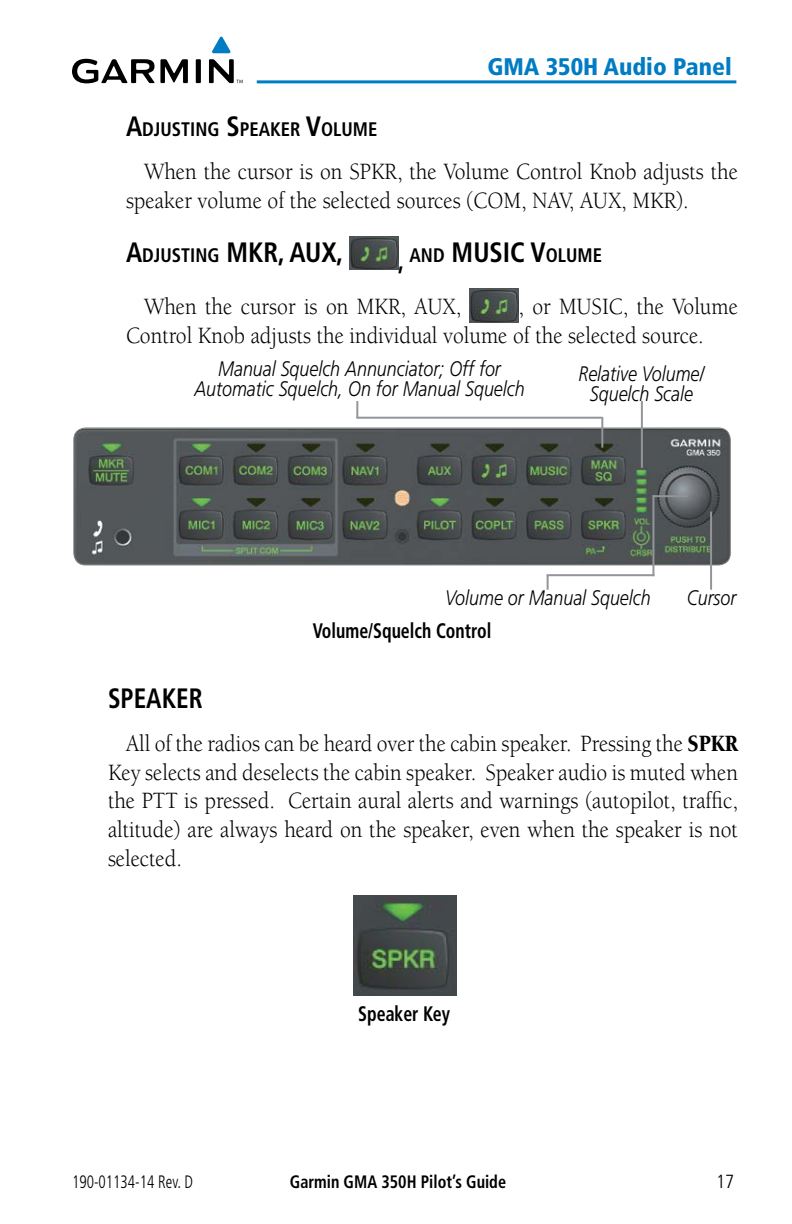
<style>
.page{position:relative;width:792px;height:1224px;background:#fff}
.page>*{position:absolute;margin:0;border:0;box-sizing:border-box;transform-origin:0 0}
.Heading_4{font:700 condensed 28px "Frutiger";color:#000;scale:.95 1}
.Heading_4-2{font:700 condensed 28px "Frutiger";color:#000;scale:.85 1}
.Heading_3{font:700 condensed 28px "Frutiger";color:#000;scale:.9 1}
.Text_3{font:24px/28.8px "Berkeley";color:#000;text-align:justify;scale:.9 1}
.Text_4{font:24px/28.8px "Berkeley";color:#000;scale:.9 1}
.t1{font:900 condensed 24px "Frutiger";color:#007cc3}
.t2{font:italic 300 21px/20px "Frutiger";color:#000;text-align:center;scale:.85 1}
.t3{font:700 condensed 21px "Frutiger";color:#000;scale:.85 1}
.Heading_4-3{font:700 condensed 19.6px "Frutiger";color:#000;scale:.95 1}
.t4{font:300 condensed 19px "Frutiger";color:#000}
.t5{font:700 condensed 18px "Frutiger";color:#000;scale:.9 1}
.t6{font:300 condensed 18px "Frutiger";color:#000;scale:.85 1}
.s1{font-size:28px}
.s2{font-size:19.6px}
.s3{font-weight:900}
</style>
<div class="page">
<img style="left:349px;top:236px;width:49px;height:34px">
<img style="left:470px;top:289px;width:48px;height:33px">
<img style="left:74px;top:428px;width:656px;height:137px">
<div style="left:74px;top:428px;width:657px;height:137px;border:1px solid #7f7f7c;border-radius:12px"></div>
<hr style="left:710px;top:512px;width:2px;height:78px;background:#939598">
<hr style="left:641px;top:401px;width:2px;height:67px;background:#939598">
<hr style="left:601px;top:417px;width:2px;height:31px;background:#939598">
<hr style="left:357px;top:417px;width:245px;height:2px;background:#939598">
<svg style="left:356px;top:401px;width:2px;height:17px"></svg>
<hr style="left:653px;top:495px;width:34px;height:2px;background:#939598">
<hr style="left:652px;top:495px;width:2px;height:81px;background:#939598">
<hr style="left:547px;top:574px;width:107px;height:2px;background:#939598">
<svg style="left:547px;top:576px;width:2px;height:14px"></svg>
<img style="left:354px;top:896px;width:102px;height:99px">
<hr style="left:257px;top:80px;width:479px;height:3px;background:#007dc3">
<svg style="left:72px;top:59px;width:171px;height:24px"></svg>
<svg style="left:212px;top:37px;width:19px;height:16px"></svg>
<p class="t1" style="left:488px;top:52px;width:246px">GMA 350H Audio Panel</p>
<p class="Heading_4-3" style="left:126px;top:118px;width:266px"><span class="s1">A</span>DJUSTING <span class="s1">S</span>PEAKER <span class="s1">V</span>OLUME</p>
<p class="Text_4" style="left:126px;top:158px;width:682px;text-indent:18px">When the cursor is on SPKR, the Volume Control Knob adjusts the speaker volume of the selected sources (COM, NAV, AUX, MKR).</p>
<p class="Heading_4" style="left:126px;top:235px;width:230px">A<span class="s2">DJUSTING</span> MKR, AUX,</p>
<p class="Heading_4-2" style="left:398px;top:235px;width:104px">, <span class="s2">AND</span> MUSIC</p>
<p class="Heading_4-3" style="left:531px;top:243px;width:77px"><span class="s1">V</span>OLUME</p>
<p class="Text_4" style="left:144px;top:293px;width:354px">When the cursor is on MKR, AUX,</p>
<p class="Text_4" style="left:126px;top:293px;width:681px;text-indent:392px">, or MUSIC, the Volume<br>Control Knob adjusts the individual volume of the selected source.</p>
<p class="t2" style="left:194px;top:359px;width:390px">Manual Squelch Annunciator; Off for<br>Automatic Squelch, On for Manual Squelch</p>
<p class="t2" style="left:578px;top:364px;width:150px">Relative Volume/<br>Squelch Scale</p>
<p class="t2" style="left:445px;top:588px;width:243px">Volume or Manual Squelch</p>
<p class="t2" style="left:687px;top:588px;width:60px">Cursor</p>
<p class="t3" style="left:313px;top:618px;width:212px">Volume/Squelch Control</p>
<p class="Heading_3" style="left:108px;top:681px;width:107px">SPEAKER</p>
<p class="Text_3" style="left:108px;top:729px;width:702px;text-indent:18px">All of the radios can be heard over the cabin speaker. Pressing the <span class="s3">SPKR </span>Key selects and deselects the cabin speaker. Speaker audio is muted when the PTT is pressed. Certain aural alerts and warnings (autopilot, traffic, altitude) are always heard on the speaker, even when the speaker is not selected.</p>
<p class="t3" style="left:358px;top:1001px;width:109px">Speaker Key</p>
<p class="t6" style="left:72px;top:1172px;width:144px">190-01134-14 Rev. D</p>
<p class="t5" style="left:290px;top:1171px;width:242px">Garmin GMA 350H Pilot’s Guide</p>
<p class="t4" style="left:716px;top:1171px;width:20px">17</p>
</div>
